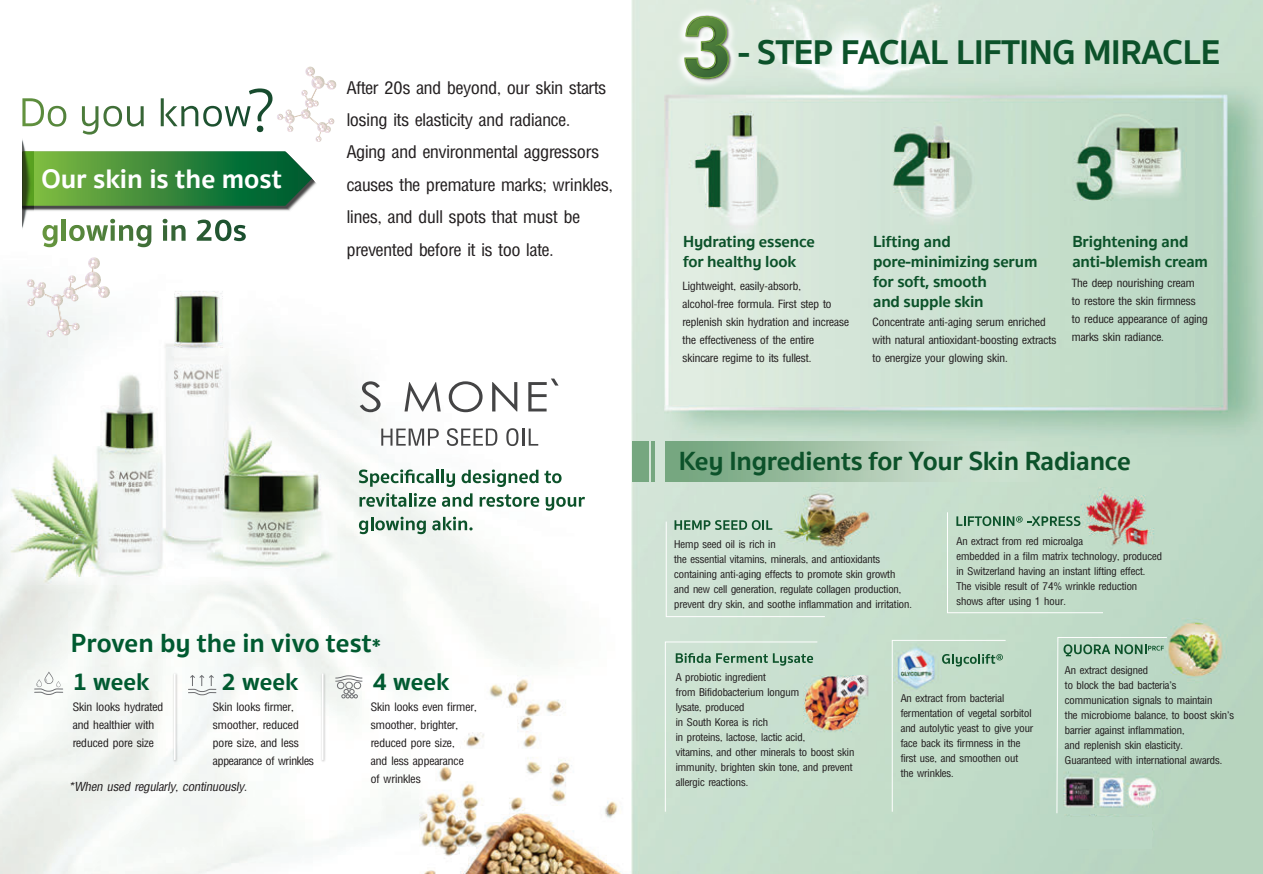
<style>
.page{position:relative;width:1263px;height:874px;background:#fff}
.page>*{position:absolute;margin:0;border:0;box-sizing:border-box;transform-origin:0 0}
.t1{font:700 35.25px "Sukhumvit Set";letter-spacing:-.01em;color:#0c522a}
.t2{font:700 27.6px "Sukhumvit Set";color:#fff}
.t3{font:27px/32.4px "PSL Display Pro";color:#231f20}
.t4{font:700 27px "Sukhumvit Set";letter-spacing:-.01em;color:#0c522a}
.t5{font:700 27px "Sukhumvit Set";color:#005a30}
.t6{font:700 24.9px "Sukhumvit Set";color:#005a30}
.t7{font:italic 19.2px "PSL Display Pro";color:#231f20}
.t8{font:18px/18px "PSL Display Pro";color:#231f20}
.t9{font:17.55px/18px "PSL Display Pro";color:#231f20}
.t10{font:16.5px/15px "PSL Display Pro";color:#231f20}
.t11{font:700 16.5px/19.8px "Sukhumvit Set";letter-spacing:-.01em;color:#0c522a}
.s1{font-size:19.5px}
</style>
<div class="page">
<img style="left:0;top:0;width:1263px;height:873px">
<div style="left:1061px;top:816px;width:91px;height:32px;background:#bad7c4"></div>
<svg style="left:27px;top:257px;width:83px;height:80px"></svg>
<img style="left:626px;top:0;width:162px;height:138px">
<img style="left:682px;top:14px;width:53px;height:71px">
<img style="left:683px;top:15px;width:48px;height:66px">
<svg style="left:684px;top:16px;width:45px;height:63px"></svg>
<div style="left:633px;top:441px;width:16px;height:40px;background:#76a780"></div>
<svg style="left:665px;top:441px;width:477px;height:40px;background:#adcbb2"></svg>
<hr style="left:651px;top:441px;width:4px;height:40px;background:#76a780">
<svg style="left:187px;top:674px;width:30px;height:21px"></svg>
<svg style="left:34px;top:671px;width:29px;height:24px"></svg>
<svg style="left:335px;top:675px;width:28px;height:6px"></svg>
<div style="left:337px;top:681px;width:7px;height:8px;border:1px solid #6d6e71;border-radius:50%"></div>
<div style="left:345px;top:681px;width:8px;height:8px;border:1px solid #6d6e71;border-radius:50%"></div>
<div style="left:354px;top:681px;width:7px;height:8px;border:1px solid #6d6e71;border-radius:50%"></div>
<svg style="left:341px;top:688px;width:17px;height:10px"></svg>
<img style="left:320px;top:671px;width:8px;height:92px">
<hr style="left:322px;top:673px;width:1px;height:86px;background:#fff">
<img style="left:172px;top:671px;width:8px;height:92px">
<hr style="left:174px;top:673px;width:2px;height:86px;background:#fff">
<svg style="left:360px;top:381px;width:20px;height:31px"></svg>
<svg style="left:404px;top:382px;width:37px;height:29px"></svg>
<svg style="left:449px;top:381px;width:33px;height:31px"></svg>
<svg style="left:492px;top:382px;width:25px;height:29px"></svg>
<svg style="left:528px;top:378px;width:30px;height:33px"></svg>
<svg style="left:381px;top:428px;width:58px;height:17px"></svg>
<svg style="left:447px;top:428px;width:50px;height:18px"></svg>
<svg style="left:506px;top:428px;width:32px;height:18px"></svg>
<svg style="left:359px;top:469px;width:74px;height:17px"></svg>
<hr style="left:436px;top:469px;width:3px;height:14px;background:#0c522a">
<hr style="left:441px;top:469px;width:3px;height:14px;background:#0c522a">
<svg style="left:446px;top:473px;width:9px;height:14px"></svg>
<svg style="left:461px;top:469px;width:77px;height:18px"></svg>
<svg style="left:544px;top:470px;width:17px;height:13px"></svg>
<svg style="left:359px;top:493px;width:77px;height:13px"></svg>
<svg style="left:442px;top:493px;width:30px;height:13px"></svg>
<svg style="left:480px;top:494px;width:59px;height:12px"></svg>
<svg style="left:546px;top:496px;width:39px;height:14px"></svg>
<svg style="left:359px;top:516px;width:67px;height:18px"></svg>
<svg style="left:432px;top:516px;width:40px;height:14px"></svg>
<svg style="left:665px;top:520px;width:160px;height:97px;background:#c6dbca"></svg>
<svg style="left:1056px;top:636px;width:111px;height:177px;background:#b6cfbf"></svg>
<svg style="left:664px;top:641px;width:154px;height:171px;background:#c6dccb"></svg>
<svg style="left:891px;top:639px;width:115px;height:173px;background:#c0d9c8"></svg>
<svg style="left:947px;top:511px;width:156px;height:102px;background:#bfd7c3"></svg>
<svg style="left:22px;top:67px;width:314px;height:180px"></svg>
<h2 class="t2" style="left:41px;top:157px;width:242px">Our skin is the most</h2>
<h3 class="t3" style="left:347px;top:71px;width:267px">After 20s and beyond, our skin starts losing its elasticity and radiance.<br>Aging and environmental aggressors causes the premature marks; wrinkles, lines, and dull spots that must be prevented before it is too late.</h3>
<h3 class="t5" style="left:71px;top:622px;width:312px">Proven by the in vivo test<span class="s1">*</span></h3>
<h3 class="t6" style="left:73px;top:662px;width:78px">1 week</h3>
<h3 class="t6" style="left:222px;top:662px;width:78px">2 week</h3>
<h3 class="t6" style="left:373px;top:662px;width:78px">4 week</h3>
<p class="t8" style="left:73px;top:697px;width:92px">Skin looks hydrated and healthier with reduced pore size</p>
<p class="t8" style="left:371px;top:697px;width:107px">Skin looks even firmer, smoother, brighter, reduced pore size,<br>and less appearance of wrinkles</p>
<p class="t8" style="left:213px;top:697px;width:103px">Skin looks firmer, smoother, reduced pore size, and less appearance of wrinkles</p>
<p class="t7" style="left:69px;top:775px;width:180px">*When used regularly, continuously.</p>
<h1 class="t1" style="left:738px;top:25px;width:484px">- STEP FACIAL LIFTING MIRACLE</h1>
<p class="t11" style="left:683px;top:232px;width:133px">Hydrating essence for healthy look</p>
<p class="t9" style="left:682px;top:276px;width:168px">Lightweight, easily-absorb, alcohol-free formula. First step to replenish skin hydration and increase the effectiveness of the entire skincare regime to its fullest.</p>
<p class="t11" style="left:873px;top:232px;width:166px">Lifting and pore-minimizing serum for soft, smooth<br>and supple skin</p>
<p class="t9" style="left:872px;top:312px;width:185px">Concentrate anti-aging serum enriched with natural antioxidant-boosting extracts to energize your glowing skin.</p>
<p class="t11" style="left:1072px;top:232px;width:137px">Brightening and anti-blemish cream</p>
<p class="t9" style="left:1072px;top:273px;width:137px">The deep nourishing cream<br>to restore the skin firmness to reduce appearance of aging marks skin radiance.</p>
<h3 class="t4" style="left:679px;top:440px;width:453px">Key Ingredients for Your Skin Radiance</h3>
<p class="t10" style="left:674px;top:536px;width:239px">Hemp seed oil is rich in<br>the essential vitamins, minerals, and antioxidants containing anti-aging effects to promote skin growth and new cell generation, regulate collagen production, prevent dry skin, and soothe inflammation and irritation.</p>
<p class="t10" style="left:956px;top:533px;width:207px">An extract from red microalga<br>embedded in a film matrix technology, produced in Switzerland having an instant lifting effect.<br>The visible result of 74% wrinkle reduction shows after using 1 hour.</p>
<p class="t10" style="left:676px;top:669px;width:180px">A probiotic ingredient<br>from Bifidobacterium longum<br>lysate, produced<br>in South Korea is rich<br>in proteins, lactose, lactic acid,<br>vitamins, and other minerals to boost skin immunity, brighten skin tone, and prevent allergic reactions.</p>
<p class="t10" style="left:901px;top:690px;width:134px">An extract from bacterial fermentation of vegetal sorbitol and autolytic yeast to give your face back its firmness in the first use, and smoothen out the wrinkles.</p>
<p class="t10" style="left:1065px;top:662px;width:171px">An extract designed<br>to block the bad bacteria’s communication signals to maintain<br>the microbiome balance, to boost skin’s barrier against inflammation,<br>and replenish skin elasticity.<br>Guaranteed with international awards.</p>
</div>
